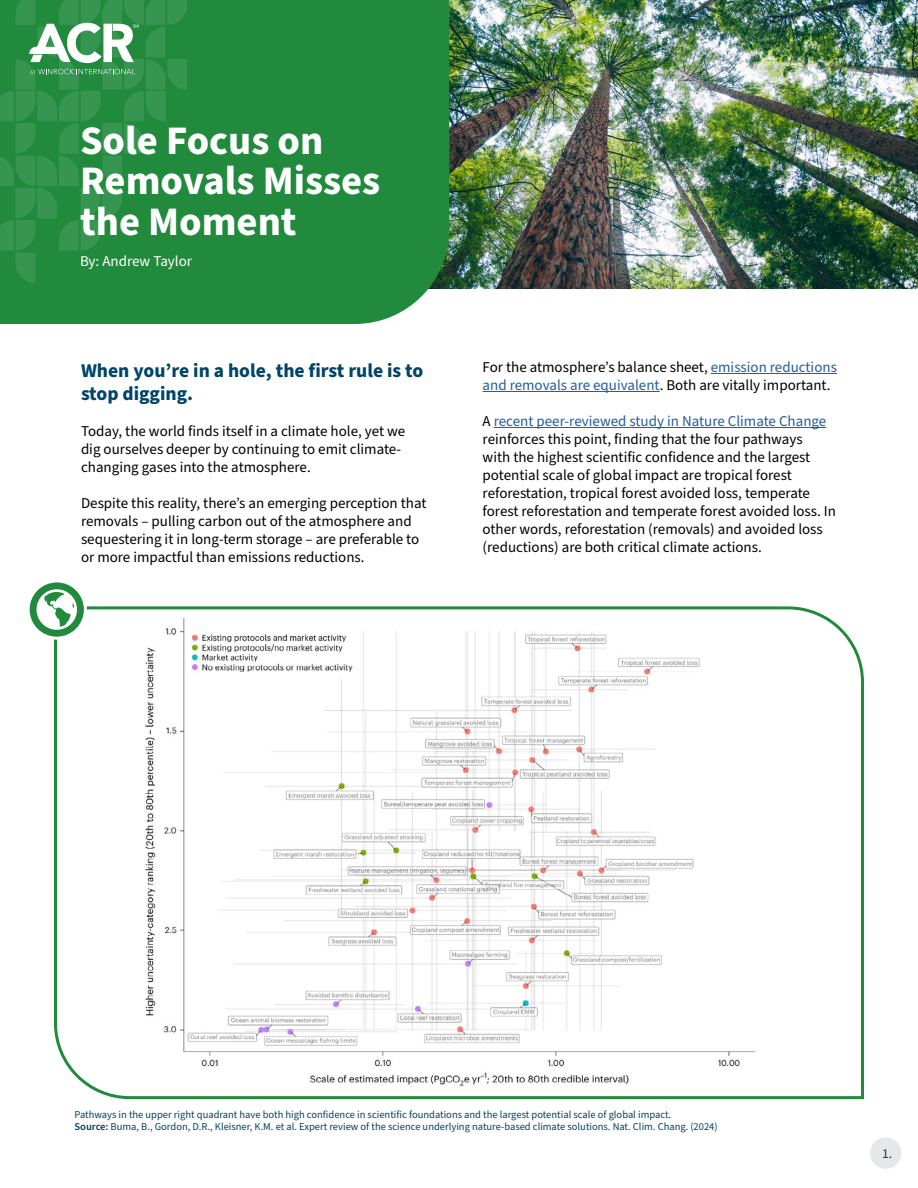
<style>
.page{position:relative;width:918px;height:1188px;background:#fff}
.page>*{position:absolute;margin:0;border:0;box-sizing:border-box;transform-origin:0 0}
.t1{font:700 40.5px/40.5px "Source Sans Pro";color:#fff}
.t2{font:700 19.5px/23.4px "Source Sans Pro";color:#004467}
.t3{font:15px/18px "Source Sans Pro";color:#000}
.t4{font:15px "Source Sans Pro";color:#fff}
.t5{font:13.5px "Source Sans Pro";color:#004467}
.t6{font:10.5px/12.6px "Source Sans Pro";color:#004467}
.s1{color:#215e9e}
.s2{font-weight:600}
</style>
<div class="page">
<img style="left:449px;top:0;width:469px;height:289px">
<div style="left:0;top:0;width:449px;height:324px;background:#218a3d"></div>
<svg style="left:54px;top:606px;width:810px;height:494px"></svg>
<hr style="left:711px;top:373px;width:126px;height:1px;background:#215e9e">
<hr style="left:483px;top:391px;width:177px;height:1px;background:#215e9e">
<hr style="left:494px;top:427px;width:332px;height:1px;background:#215e9e">
<img style="left:140px;top:619px;width:638px;height:473px">
<svg style="left:28px;top:581px;width:57px;height:57px"></svg>
<div style="left:27px;top:579px;width:60px;height:61px;border:3px solid #fff;border-radius:50%"></div>
<svg style="left:36px;top:589px;width:41px;height:41px"></svg>
<svg style="left:0;top:0;width:187px;height:283px;background:#32934c"></svg>
<div style="left:870px;top:1137px;width:31px;height:32px;background:#e6e7e8;border-radius:50%"></div>
<h1 class="t1" style="left:80px;top:121px;width:302px">Sole Focus on<br>Removals Misses the Moment</h1>
<p class="t4" style="left:80px;top:251px;width:114px">By: Andrew Taylor</p>
<h2 class="t2" style="left:81px;top:359px;width:344px">When you’re in a hole, the first rule is to stop digging.</h2>
<p class="t3" style="left:81px;top:423px;width:326px">Today, the world finds itself in a climate hole, yet we dig ourselves deeper by continuing to emit climate&shy;changing gases into the atmosphere.</p>
<p class="t3" style="left:81px;top:495px;width:347px">Despite this reality, there’s an emerging perception that removals – pulling carbon out of the atmosphere and sequestering it in long-term storage – are preferable to or more impactful than emissions reductions.</p>
<p class="t3" style="left:483px;top:359px;width:356px">For the atmosphere’s balance sheet, <span class="s1">emission reductions and removals are equivalent</span>. Both are vitally important.</p>
<p class="t3" style="left:483px;top:413px;width:355px">A <span class="s1">recent peer-reviewed study in Nature Climate Change </span>reinforces this point, finding that the four pathways<br>with the highest scientific confidence and the largest potential scale of global impact are tropical forest reforestation, tropical forest avoided loss, temperate forest reforestation and temperate forest avoided loss. In other words, reforestation (removals) and avoided loss (reductions) are both critical climate actions.</p>
<p class="t6" style="left:75px;top:1108px;width:645px">Pathways in the upper right quadrant have both high confidence in scientific foundations and the largest potential scale of global impact.<br><span class="s2">Source:</span> Buma, B., Gordon, D.R., Kleisner, K.M. et al. Expert review of the science underlying nature-based climate solutions. Nat. Clim. Chang. (2024)</p>
<p class="t5" style="left:882px;top:1144px;width:12px">1.</p>
</div>
